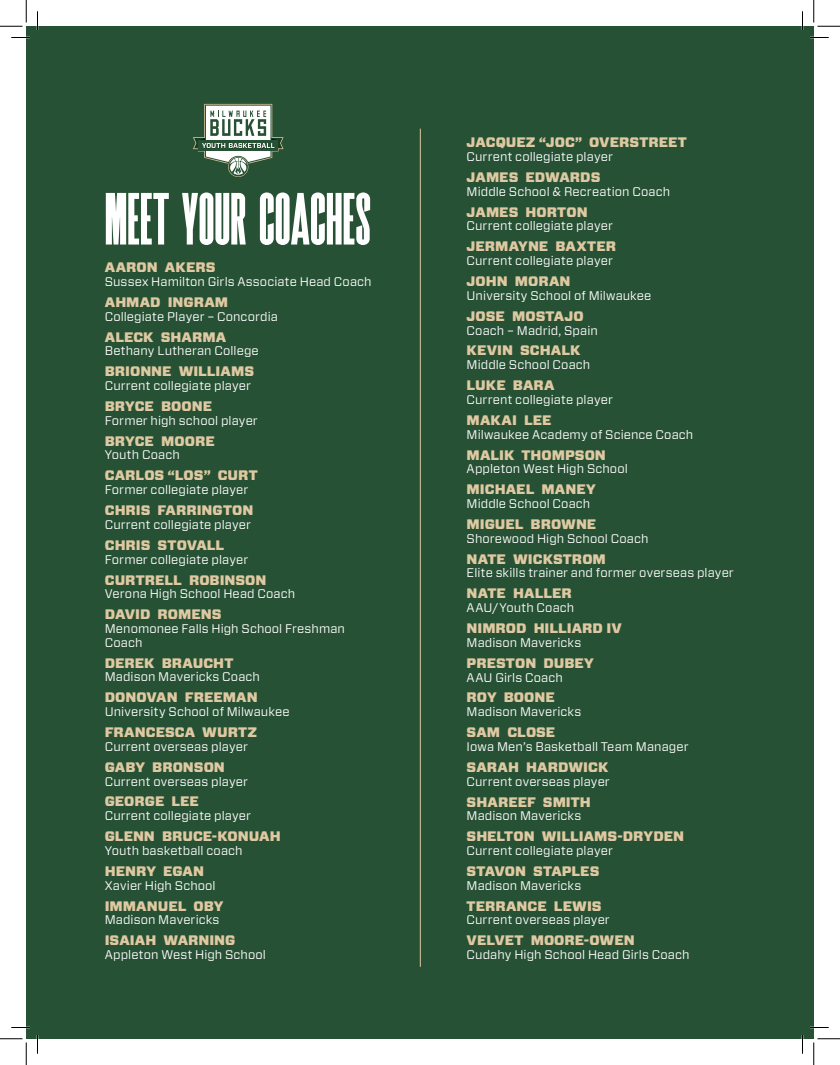
<style>
.page{position:relative;width:840px;height:1065px;background:#fff}
.page>*{position:absolute;margin:0;border:0;box-sizing:border-box;transform-origin:0 0}
.t1{font:64.5px "Superline Bucks";letter-spacing:.01em;color:#fff}
.t2{font:900 13.75px "Forza";color:#dfc9a2}
.t3{font:12.5px/13.8px "Forza";letter-spacing:.005em;color:#fff}
</style>
<div class="page">
<div style="left:26px;top:26px;width:788px;height:1013px;background:#275134"></div>
<hr style="left:420px;top:129px;width:1px;height:838px;background:#dfc9a2">
<svg style="left:193px;top:103px;width:91px;height:74px"></svg>
<svg style="left:11px;top:37px;width:19px;height:1px"></svg>
<svg style="left:810px;top:37px;width:19px;height:1px"></svg>
<svg style="left:11px;top:1027px;width:19px;height:1px"></svg>
<svg style="left:810px;top:1027px;width:19px;height:1px"></svg>
<svg style="left:37px;top:11px;width:1px;height:19px"></svg>
<svg style="left:37px;top:1035px;width:1px;height:19px"></svg>
<svg style="left:802px;top:11px;width:1px;height:19px"></svg>
<svg style="left:802px;top:1035px;width:1px;height:19px"></svg>
<svg style="left:0;top:0;width:27px;height:27px"></svg>
<svg style="left:0;top:1039px;width:27px;height:26px"></svg>
<svg style="left:814px;top:0;width:26px;height:27px"></svg>
<svg style="left:814px;top:1039px;width:26px;height:26px"></svg>
<p class="t1" style="left:105px;top:185px;width:267px">MEET YOUR COACHES</p>
<p class="t2" style="left:105px;top:258px;width:112px">AARON AKERS</p>
<p class="t3" style="left:105px;top:275px;width:268px">Sussex Hamilton Girls Associate Head Coach</p>
<p class="t2" style="left:105px;top:293px;width:125px">AHMAD INGRAM</p>
<p class="t3" style="left:105px;top:309px;width:175px">Collegiate Player – Concordia</p>
<p class="t2" style="left:105px;top:328px;width:123px">ALECK SHARMA</p>
<p class="t3" style="left:105px;top:344px;width:155px">Bethany Lutheran College</p>
<p class="t2" style="left:105px;top:362px;width:151px">BRIONNE WILLIAMS</p>
<p class="t3" style="left:105px;top:379px;width:148px">Current collegiate player</p>
<p class="t2" style="left:105px;top:397px;width:109px">BRYCE BOONE</p>
<p class="t3" style="left:105px;top:413px;width:155px">Former high school player</p>
<p class="t2" style="left:105px;top:432px;width:111px">BRYCE MOORE</p>
<p class="t3" style="left:105px;top:448px;width:76px">Youth Coach</p>
<p class="t2" style="left:105px;top:466px;width:154px">CARLOS “LOS” CURT</p>
<p class="t3" style="left:105px;top:483px;width:145px">Former collegiate player</p>
<p class="t2" style="left:105px;top:501px;width:150px">CHRIS FARRINGTON</p>
<p class="t3" style="left:105px;top:517px;width:148px">Current collegiate player</p>
<p class="t2" style="left:105px;top:536px;width:121px">CHRIS STOVALL</p>
<p class="t3" style="left:105px;top:552px;width:145px">Former collegiate player</p>
<p class="t2" style="left:105px;top:570px;width:163px">CURTRELL ROBINSON</p>
<p class="t3" style="left:105px;top:587px;width:192px">Verona High School Head Coach</p>
<p class="t2" style="left:105px;top:605px;width:118px">DAVID ROMENS</p>
<p class="t3" style="left:105px;top:622px;width:242px">Menomonee Falls High School Freshman<br>Coach</p>
<p class="t2" style="left:105px;top:654px;width:130px">DEREK BRAUCHT</p>
<p class="t3" style="left:105px;top:670px;width:157px">Madison Mavericks Coach</p>
<p class="t2" style="left:105px;top:688px;width:154px">DONOVAN FREEMAN</p>
<p class="t3" style="left:105px;top:705px;width:186px">University School of Milwaukee</p>
<p class="t2" style="left:105px;top:723px;width:154px">FRANCESCA WURTZ</p>
<p class="t3" style="left:105px;top:739px;width:145px">Current overseas player</p>
<p class="t2" style="left:105px;top:758px;width:122px">GABY BRONSON</p>
<p class="t3" style="left:105px;top:774px;width:145px">Current overseas player</p>
<p class="t2" style="left:105px;top:792px;width:96px">GEORGE LEE</p>
<p class="t3" style="left:105px;top:809px;width:148px">Current collegiate player</p>
<p class="t2" style="left:105px;top:827px;width:177px">GLENN BRUCE-KONUAH</p>
<p class="t3" style="left:105px;top:843px;width:139px">Youth basketball coach</p>
<p class="t2" style="left:105px;top:862px;width:101px">HENRY EGAN</p>
<p class="t3" style="left:105px;top:878px;width:112px">Xavier High School</p>
<p class="t2" style="left:105px;top:896px;width:120px">IMMANUEL OBY</p>
<p class="t3" style="left:105px;top:913px;width:116px">Madison Mavericks</p>
<p class="t2" style="left:105px;top:931px;width:132px">ISAIAH WARNING</p>
<p class="t3" style="left:105px;top:948px;width:163px">Appleton West High School</p>
<p class="t2" style="left:467px;top:133px;width:222px">JACQUEZ “JOC” OVERSTREET</p>
<p class="t3" style="left:467px;top:150px;width:148px">Current collegiate player</p>
<p class="t2" style="left:467px;top:168px;width:135px">JAMES EDWARDS</p>
<p class="t3" style="left:467px;top:184px;width:205px">Middle School &amp; Recreation Coach</p>
<p class="t2" style="left:467px;top:203px;width:123px">JAMES HORTON</p>
<p class="t3" style="left:467px;top:219px;width:148px">Current collegiate player</p>
<p class="t2" style="left:467px;top:237px;width:151px">JERMAYNE BAXTER</p>
<p class="t3" style="left:467px;top:254px;width:148px">Current collegiate player</p>
<p class="t2" style="left:467px;top:272px;width:105px">JOHN MORAN</p>
<p class="t3" style="left:467px;top:288px;width:186px">University School of Milwaukee</p>
<p class="t2" style="left:467px;top:307px;width:119px">JOSE MOSTAJO</p>
<p class="t3" style="left:467px;top:323px;width:133px">Coach – Madrid, Spain</p>
<p class="t2" style="left:467px;top:341px;width:115px">KEVIN SCHALK</p>
<p class="t3" style="left:467px;top:358px;width:125px">Middle School Coach</p>
<p class="t2" style="left:467px;top:376px;width:89px">LUKE BARA</p>
<p class="t3" style="left:467px;top:393px;width:148px">Current collegiate player</p>
<p class="t2" style="left:467px;top:411px;width:86px">MAKAI LEE</p>
<p class="t3" style="left:467px;top:427px;width:228px">Milwaukee Academy of Science Coach</p>
<p class="t2" style="left:467px;top:446px;width:141px">MALIK THOMPSON</p>
<p class="t3" style="left:467px;top:462px;width:163px">Appleton West High School</p>
<p class="t2" style="left:467px;top:480px;width:131px">MICHAEL MANEY</p>
<p class="t3" style="left:467px;top:497px;width:125px">Middle School Coach</p>
<p class="t2" style="left:467px;top:515px;width:131px">MIGUEL BROWNE</p>
<p class="t3" style="left:467px;top:531px;width:183px">Shorewood High School Coach</p>
<p class="t2" style="left:467px;top:550px;width:141px">NATE WICKSTROM</p>
<p class="t3" style="left:467px;top:566px;width:269px">Elite skills trainer and former overseas player</p>
<p class="t2" style="left:467px;top:584px;width:107px">NATE HALLER</p>
<p class="t3" style="left:467px;top:601px;width:109px">AAU/Youth Coach</p>
<p class="t2" style="left:467px;top:619px;width:157px">NIMROD HILLIARD IV</p>
<p class="t3" style="left:467px;top:635px;width:116px">Madison Mavericks</p>
<p class="t2" style="left:467px;top:654px;width:129px">PRESTON DUBEY</p>
<p class="t3" style="left:467px;top:670px;width:98px">AAU Girls Coach</p>
<p class="t2" style="left:467px;top:688px;width:90px">ROY BOONE</p>
<p class="t3" style="left:467px;top:705px;width:116px">Madison Mavericks</p>
<p class="t2" style="left:467px;top:723px;width:90px">SAM CLOSE</p>
<p class="t3" style="left:467px;top:740px;width:223px">Iowa Men’s Basketball Team Manager</p>
<p class="t2" style="left:467px;top:758px;width:143px">SARAH HARDWICK</p>
<p class="t3" style="left:467px;top:774px;width:145px">Current overseas player</p>
<p class="t2" style="left:467px;top:793px;width:126px">SHAREEF SMITH</p>
<p class="t3" style="left:467px;top:809px;width:116px">Madison Mavericks</p>
<p class="t2" style="left:467px;top:827px;width:219px">SHELTON WILLIAMS-DRYDEN</p>
<p class="t3" style="left:467px;top:844px;width:148px">Current collegiate player</p>
<p class="t2" style="left:467px;top:862px;width:134px">STAVON STAPLES</p>
<p class="t3" style="left:467px;top:878px;width:116px">Madison Mavericks</p>
<p class="t2" style="left:467px;top:897px;width:137px">TERRANCE LEWIS</p>
<p class="t3" style="left:467px;top:913px;width:145px">Current overseas player</p>
<p class="t2" style="left:467px;top:931px;width:170px">VELVET MOORE-OWEN</p>
<p class="t3" style="left:467px;top:948px;width:224px">Cudahy High School Head Girls Coach</p>
</div>
